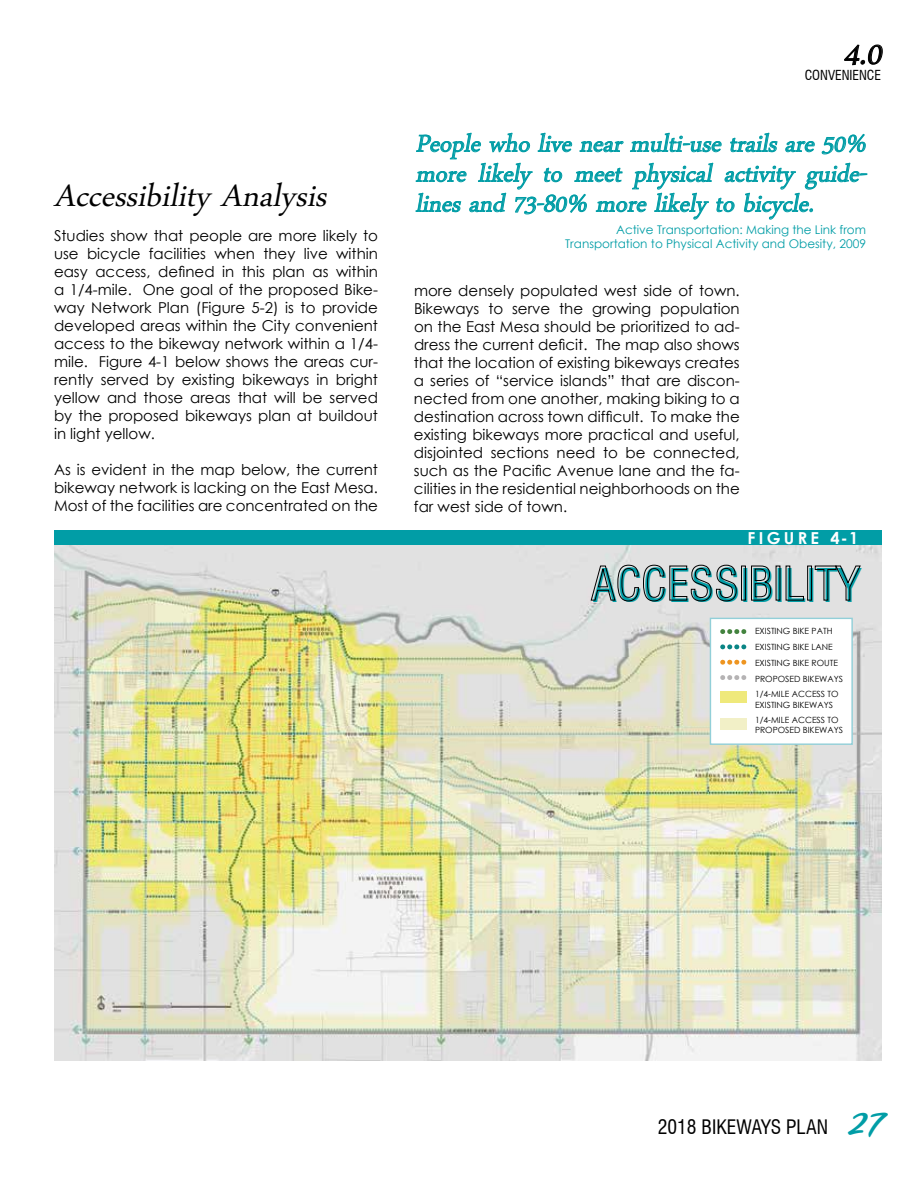
<style>
.page{position:relative;width:918px;height:1188px;background:#fff}
.page>*{position:absolute;margin:0;border:0;box-sizing:border-box;transform-origin:0 0}
.t1{font:condensed 45.3px "Swiss 721 BT";color:#019da6}
.t2{font:italic 45px "Daun Penh";color:#000}
.t3{font:italic 34.5px/30px "Daun Penh";color:#019da6;text-align:justify}
.t4{font:condensed 19.5px "Swiss 721 BT";color:#000}
.t5{font:700 16.5px "Century Gothic";letter-spacing:.2em;color:#fff}
.t6{font:15px/18px "Century Gothic";color:#000;text-align:justify}
.t7{font:condensed 13.5px "Swiss 721 BT";color:#000}
.t8{font:12px/14.4px "Century Gothic";color:#019da6;text-align:right}
.t9{font:8.55px/15.8px "Century Gothic";color:#000}
.s1{font-family:"Kinescope";font-stretch:normal;font-size:42px;color:#019da6}
</style>
<div class="page">
<svg style="left:844px;top:44px;width:39px;height:21px"></svg>
<svg style="left:416px;top:132px;width:451px;height:88px"></svg>
<img style="left:54px;top:545px;width:828px;height:515px">
<div style="left:54px;top:530px;width:828px;height:15px;background:#019da6"></div>
<div style="left:710px;top:618px;width:143px;height:127px;background:#fff;border:1px solid #92cfd8"></div>
<svg style="left:590px;top:564px;width:147px;height:38px;background:#bababa"></svg>
<div style="left:741px;top:566px;width:5px;height:35px;border:1px solid #000"></div>
<svg style="left:751px;top:565px;width:20px;height:36px"></svg>
<svg style="left:785px;top:565px;width:19px;height:36px"></svg>
<div style="left:807px;top:566px;width:5px;height:35px;border:1px solid #000"></div>
<svg style="left:814px;top:565px;width:47px;height:36px;background:#c2c2c2"></svg>
<svg style="left:730px;top:629px;width:15px;height:5px"></svg>
<svg style="left:730px;top:644px;width:15px;height:5px"></svg>
<svg style="left:730px;top:660px;width:15px;height:5px"></svg>
<svg style="left:730px;top:675px;width:15px;height:5px"></svg>
<div style="left:720px;top:691px;width:26px;height:12px;background:#efe97b"></div>
<div style="left:720px;top:718px;width:26px;height:12px;background:#f2f0c7"></div>
<h2 class="t2" style="left:54px;top:164px;width:286px">AccessibilityAnalysis</h2>
<p class="t6" style="left:54px;top:226px;width:326px">Studies show that people are more likely to use bicycle facilities when they live within easy access, defined in this plan as within a 1/4-mile. One goal of the proposed Bike&shy;way Network Plan (Figure 5-2) is to provide developed areas within the City convenient access to the bikeway network within a 1/4- mile. Figure 4-1 below shows the areas cur&shy;rently served by existing bikeways in bright yellow and those areas that will be served by the proposed bikeways plan at buildout in light yellow.</p>
<p class="t6" style="left:54px;top:460px;width:326px">As is evident in the map below, the current bikeway network is lacking on the East Mesa.<br>Most of the facilities are concentrated on the</p>
<h2 class="t2" style="left:844px;top:22px;width:51px">4.0</h2>
<p class="t7" style="left:805px;top:67px;width:78px">CONVENIENCE</p>
<h3 class="t3" style="left:416px;top:125px;width:461px">Peoplewholivenearmulti-usetrailsare50% more likely to meet physical activity guide&shy;linesand73-80% morelikelytobicycle.</h3>
<p class="t8" style="left:565px;top:222px;width:302px">Active Transportation: Making the Link from<br>Transportation to Physical Activity and Obesity, 2009</p>
<p class="t6" style="left:414px;top:281px;width:327px">more densely populated west side of town.<br>Bikeways to serve the growing population on the East Mesa should be prioritized to ad&shy;dress the current deficit. The map also shows that the location of existing bikeways creates a series of “service islands” that are discon&shy;nected from one another, making biking to a destination across town difficult. To make the existing bikeways more practical and useful, disjointed sections need to be connected, such as the Pacific Avenue lane and the fa&shy;cilities in the residential neighborhoods on the far west side of town.</p>
<p class="t5" style="left:748px;top:525px;width:112px">FIGURE 4-1</p>
<h1 class="t1" style="left:592px;top:558px;width:270px">ACCESSIBILITY</h1>
<p class="t9" style="left:755px;top:623px;width:90px">EXISTING BIKE PATH<br>EXISTING BIKE LANE<br>EXISTING BIKE ROUTE<br>PROPOSED BIKEWAYS<br>1/4-MILE ACCESS TO</p>
<p class="t9" style="left:755px;top:696px;width:85px">EXISTING BIKEWAYS<br>1/4-MILE ACCESS TO</p>
<p class="t9" style="left:755px;top:722px;width:90px">PROPOSED BIKEWAYS</p>
<h3 class="t4" style="left:658px;top:1116px;width:226px">2018 BIKEWAYS PLAN <span class="s1">27</span></h3>
</div>
